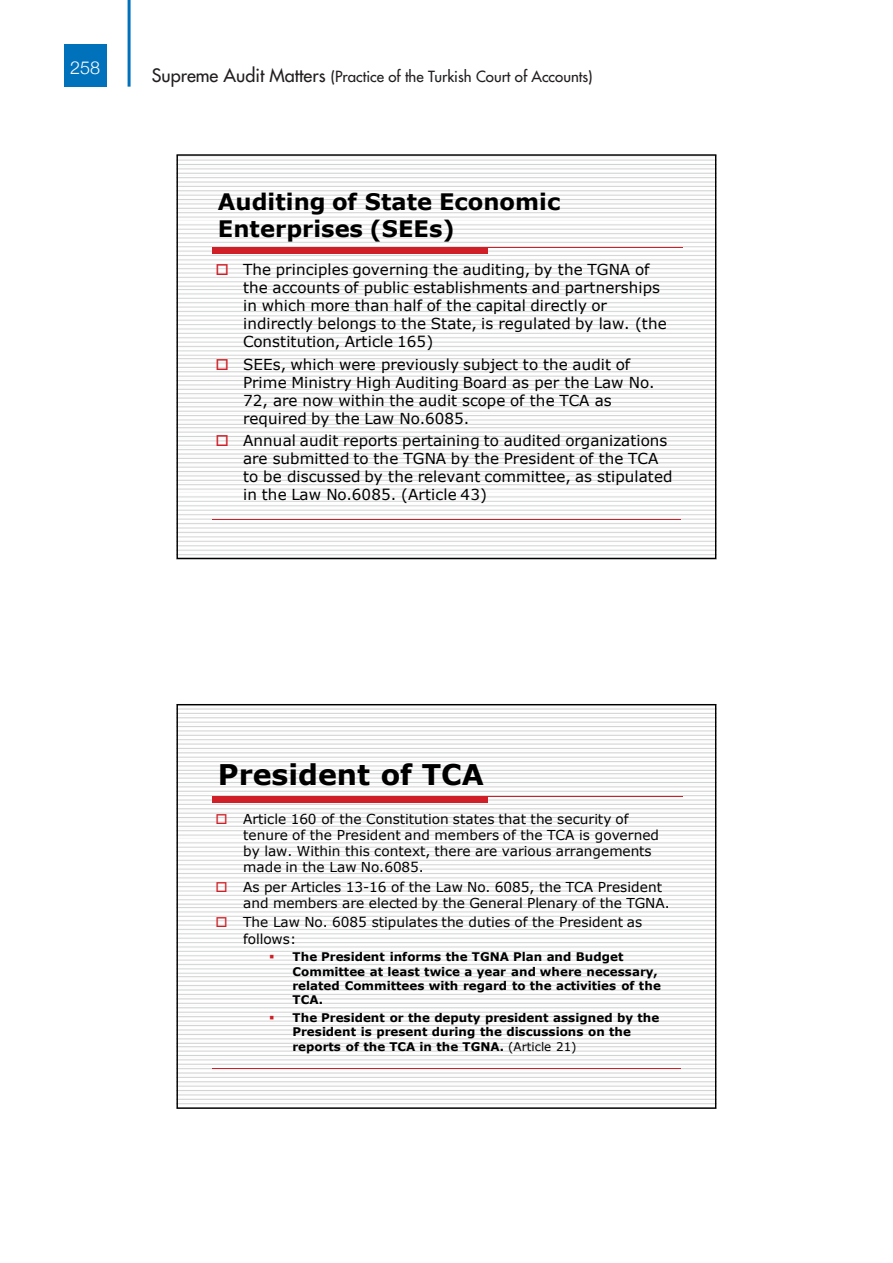
<style>
.page{position:relative;width:893px;height:1263px;background:#fff}
.page>*{position:absolute;margin:0;border:0;box-sizing:border-box;transform-origin:0 0}
.t1{font:700 28.5px "Verdana";color:#000001}
.t2{font:700 22.65px/27px "Verdana";color:#000001}
.t3{font:300 18px "Helvetica Neue";color:#fff}
.t4{font:15.15px/18px "Verdana";letter-spacing:.005em;color:#000001}
.t5{font:15px "Futura Normal Tr";color:#231f20}
.t6{font:13.65px/16.2px "Verdana";color:#000001}
.t7{font:700 11.85px/14.4px "Verdana";color:#000001}
.s1{font-size:18px}
.s2{color:#d01f26}
.s3{font-weight:400}
</style>
<div class="page">
<div style="left:64px;top:44px;width:42px;height:42px;background:#0072bc"></div>
<hr style="left:128px;top:0;width:3px;height:87px;background:#0072bc">
<img style="left:178px;top:154px;width:539px;height:405px">
<div style="left:212px;top:247px;width:276px;height:6px;background:#d01f26"></div>
<hr style="left:212px;top:247px;width:471px;height:1px;background:#d01f26">
<hr style="left:212px;top:519px;width:469px;height:1px;background:#d01f26">
<div style="left:212px;top:797px;width:276px;height:6px;background:#d01f26"></div>
<hr style="left:212px;top:796px;width:471px;height:1px;background:#d01f26">
<hr style="left:212px;top:1068px;width:469px;height:1px;background:#d01f26">
<p class="t3" style="left:70px;top:56px;width:32px">258</p>
<p class="t5" style="left:152px;top:67px;width:442px"><span class="s1">Supreme Audit Matters</span> (Practice of the Turkish Court of Accounts)</p>
<h2 class="t2" style="left:218px;top:188px;width:344px">Auditing of State Economic<br>Enterprises (SEEs)</h2>
<p class="t4" style="left:243px;top:261px;width:425px;text-indent:-28px"><span class="s2">□</span> The principles governing the auditing, by the TGNA of the accounts of public establishments and partnerships in which more than half of the capital directly or indirectly belongs to the State, is regulated by law. (the Constitution, Article 165)</p>
<p class="t4" style="left:243px;top:355px;width:413px;text-indent:-28px"><span class="s2">□</span> SEEs, which were previously subject to the audit of Prime Ministry High Auditing Board as per the Law No.<br>72, are now within the audit scope of the TCA as required by the Law No.6085.</p>
<p class="t4" style="left:243px;top:432px;width:431px;text-indent:-28px"><span class="s2">□</span> Annual audit reports pertaining to audited organizations are submitted to the TGNA by the President of the TCA to be discussed by the relevant committee, as stipulated in the Law No.6085. (Article 43)</p>
<h1 class="t1" style="left:218px;top:755px;width:267px">President of TCA</h1>
<p class="t6" style="left:243px;top:810px;width:417px;text-indent:-28px"><span class="s2">□</span> Article 160 of the Constitution states that the security of tenure of the President and members of the TCA is governed by law. Within this context, there are various arrangements made in the Law No.6085.</p>
<p class="t6" style="left:243px;top:878px;width:428px;text-indent:-28px"><span class="s2">□</span> As per Articles 13-16 of the Law No. 6085, the TCA President and members are elected by the General Plenary of the TGNA.</p>
<p class="t6" style="left:243px;top:914px;width:401px;text-indent:-28px"><span class="s2">□</span> The Law No. 6085 stipulates the duties of the President as follows:</p>
<p class="t7" style="left:292px;top:949px;width:370px;text-indent:-23px"><span class="s2">▪</span> The President informs the TGNA Plan and Budget Committee at least twice a year and where necessary, related Committees with regard to the activities of the TCA.</p>
<p class="t7" style="left:292px;top:1010px;width:368px;text-indent:-23px"><span class="s2">▪</span> The President or the deputy president assigned by the<br>President is present during the discussions on the reports of the TCA in the TGNA. <span class="s3">(Article 21)</span></p>
</div>
